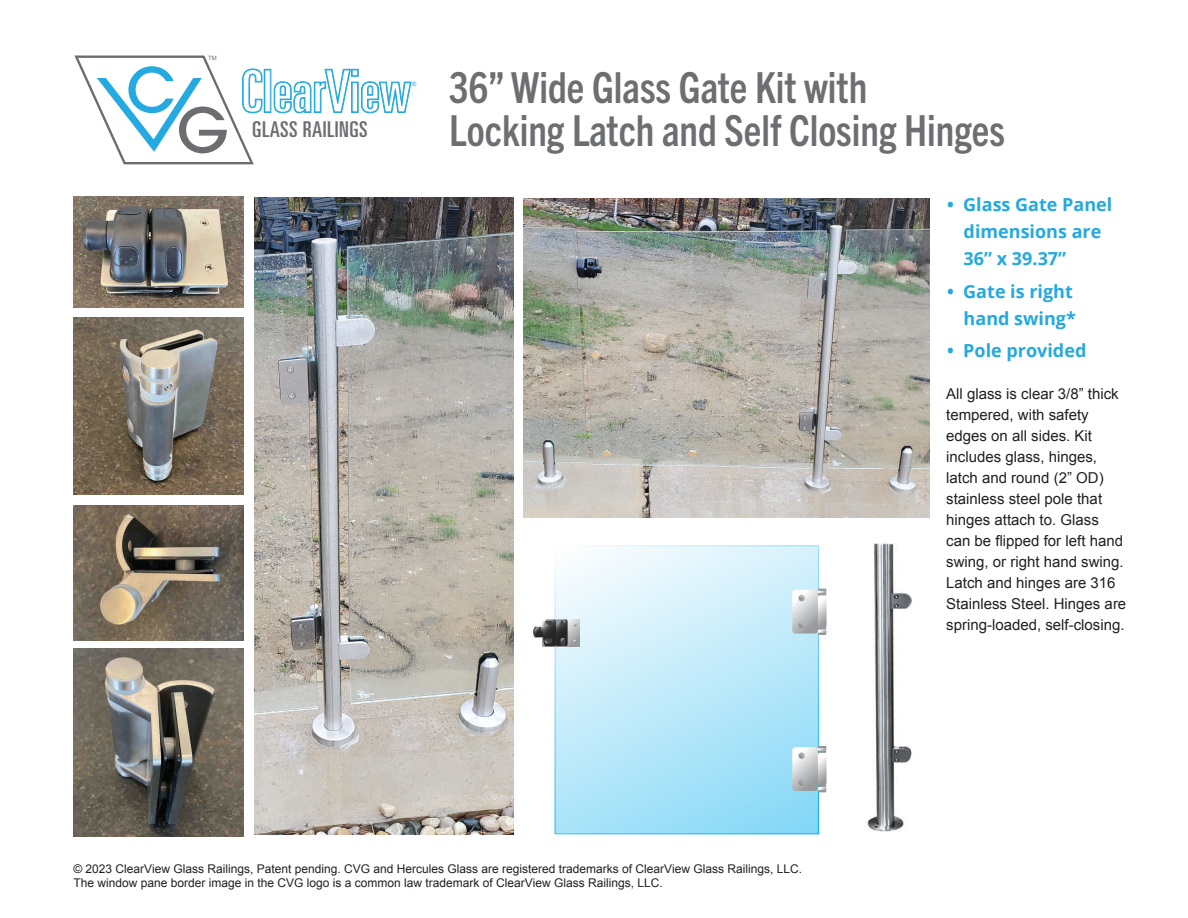
<style>
.page{position:relative;width:1188px;height:918px;background:#fff}
.page>*{position:absolute;margin:0;border:0;box-sizing:border-box;transform-origin:0 0}
.t1{font:61.05px "ITC Avant Garde MM 445 750";color:#24aae1}
.t2{font:61.05px "ITC Avant Garde MM 445 750";color:#6c6d70}
.t3{font:700 condensed 42.9px/42.9px "Trade Gothic Next LT Pro";color:#6d6e71;scale:.95 1}
.t4{font:ultra-condensed 21.75px "Univers";letter-spacing:.02em;color:#6c6d70;scale:1.05 1}
.t5{font:700 18px/27px "Open Sans";color:#23a9e0}
.t6{font:15px/21px "Arial";color:#231f20}
.t7{font:12px/14.4px "Arial";color:#231f20}
.t8{font:5.85px "Arial";color:#6c6d70}
.t9{font:5.85px "Arial";color:#24aae1}
</style>
<div class="page">
<div style="left:264px;top:69px;width:7px;height:44px;border:2px solid #24aae1"></div>
<div style="left:265px;top:70px;width:5px;height:42px;background:#fff"></div>
<div style="left:264px;top:70px;width:7px;height:42px;border:1px solid #24aae1"></div>
<svg style="left:273px;top:68px;width:139px;height:46px"></svg>
<svg style="left:74px;top:55px;width:190px;height:110px"></svg>
<img style="left:73px;top:649px;width:170px;height:188px">
<img style="left:73px;top:505px;width:170px;height:135px">
<img style="left:73px;top:318px;width:170px;height:177px">
<img style="left:73px;top:196px;width:171px;height:111px">
<svg style="left:557px;top:545px;width:261px;height:287px;background:#c0eafa"></svg>
<img style="left:533px;top:620px;width:46px;height:26px">
<svg style="left:792px;top:589px;width:35px;height:46px;background:#c7cbcc"></svg>
<svg style="left:792px;top:746px;width:35px;height:46px;background:#c5cacc"></svg>
<img style="left:255px;top:198px;width:259px;height:637px">
<img style="left:867px;top:543px;width:45px;height:289px">
<img style="left:524px;top:198px;width:405px;height:319px">
<p class="t8" style="left:208px;top:54px;width:10px">TM</p>
<h1 class="t1" style="left:126px;top:52px;width:51px">C</h1>
<h1 class="t2" style="left:177px;top:92px;width:54px">G</h1>
<h3 class="t4" style="left:252px;top:117px;width:111px">GLASS RAILINGS</h3>
<p class="t9" style="left:412px;top:80px;width:6px">®</p>
<h2 class="t3" style="left:449px;top:64px;width:586px">36” Wide Glass Gate Kit with<br>Locking Latch and Self Closing Hinges</h2>
<p class="t5" style="left:964px;top:191px;width:150px;text-indent:-17px">• Glass Gate Panel dimensions are<br>36” x 39.37”</p>
<p class="t5" style="left:947px;top:277px;width:130px;text-align:right">• Gate is right hand swing*</p>
<p class="t5" style="left:947px;top:337px;width:141px">• Pole provided</p>
<p class="t6" style="left:946px;top:383px;width:182px">All glass is clear 3/8” thick tempered, with safety edges on all sides. Kit includes glass, hinges, latch and round (2” OD) stainless steel pole that hinges attach to. Glass can be flipped for left hand swing, or right hand swing.<br>Latch and hinges are 316<br>Stainless Steel. Hinges are spring-loaded, self-closing.</p>
<p class="t7" style="left:73px;top:861px;width:730px">© 2023 ClearView Glass Railings, Patent pending. CVG and Hercules Glass are registered trademarks of ClearView Glass Railings, LLC.<br>The window pane border image in the CVG logo is a common law trademark of ClearView Glass Railings, LLC.</p>
</div>
